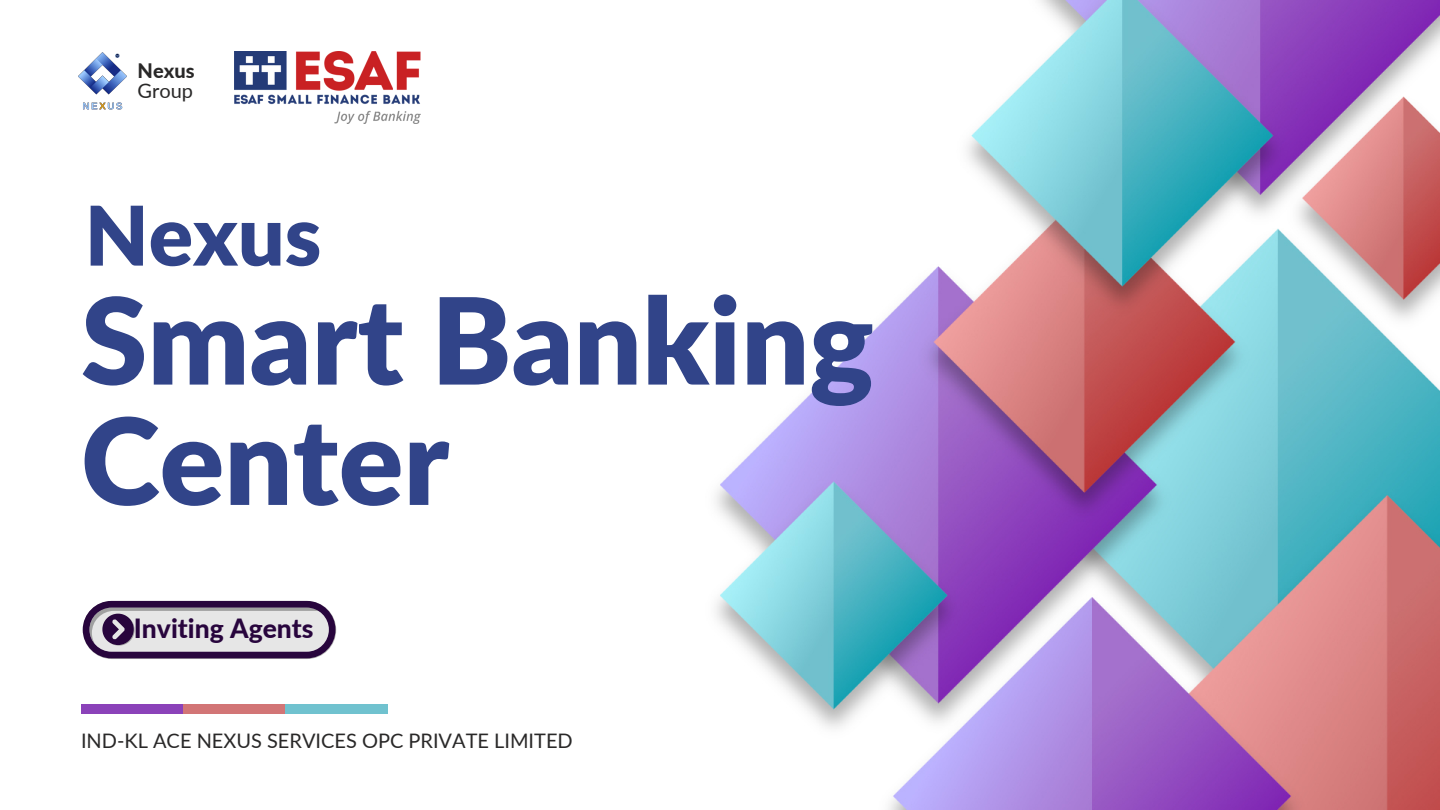
<style>
.page{position:relative;width:1440px;height:810px;background:#fff}
.page>*{position:absolute;margin:0;border:0;box-sizing:border-box;transform-origin:0 0}
.t1{font:900 120px "Lato";color:#314489}
.t2{font:900 82.3px "Lato";color:#314489}
.t3{font:800 26.5px "Lato";color:#28053d}
.t4{font:20px "Lato";color:#292828}
.t5{font:800 20px "Lato";color:#292828}
</style>
<div class="page">
<img style="left:81px;top:0;width:1359px;height:810px">
<svg style="left:83px;top:601px;width:253px;height:58px;background:#aba0b1"></svg>
<div style="left:81px;top:704px;width:102px;height:9px;background:#8b42b9"></div>
<div style="left:183px;top:704px;width:102px;height:9px;background:#d27576"></div>
<div style="left:285px;top:704px;width:102px;height:9px;background:#70c2cf"></div>
<img style="left:78px;top:51px;width:48px;height:60px">
<img style="left:234px;top:51px;width:186px;height:72px">
<p class="t5" style="left:138px;top:58px;width:58px">Nexus</p>
<h3 class="t4" style="left:138px;top:79px;width:57px">Group</h3>
<h2 class="t2" style="left:85px;top:184px;width:238px">Nexus</h2>
<p class="t1" style="left:81px;top:266px;width:794px">Smart Banking</p>
<p class="t1" style="left:81px;top:386px;width:370px">Center</p>
<h1 class="t3" style="left:134px;top:612px;width:181px">Inviting Agents</h1>
<h1 class="t4" style="left:81px;top:728px;width:493px">IND-KL ACE NEXUS SERVICES OPC PRIVATE LIMITED</h1>
</div>
